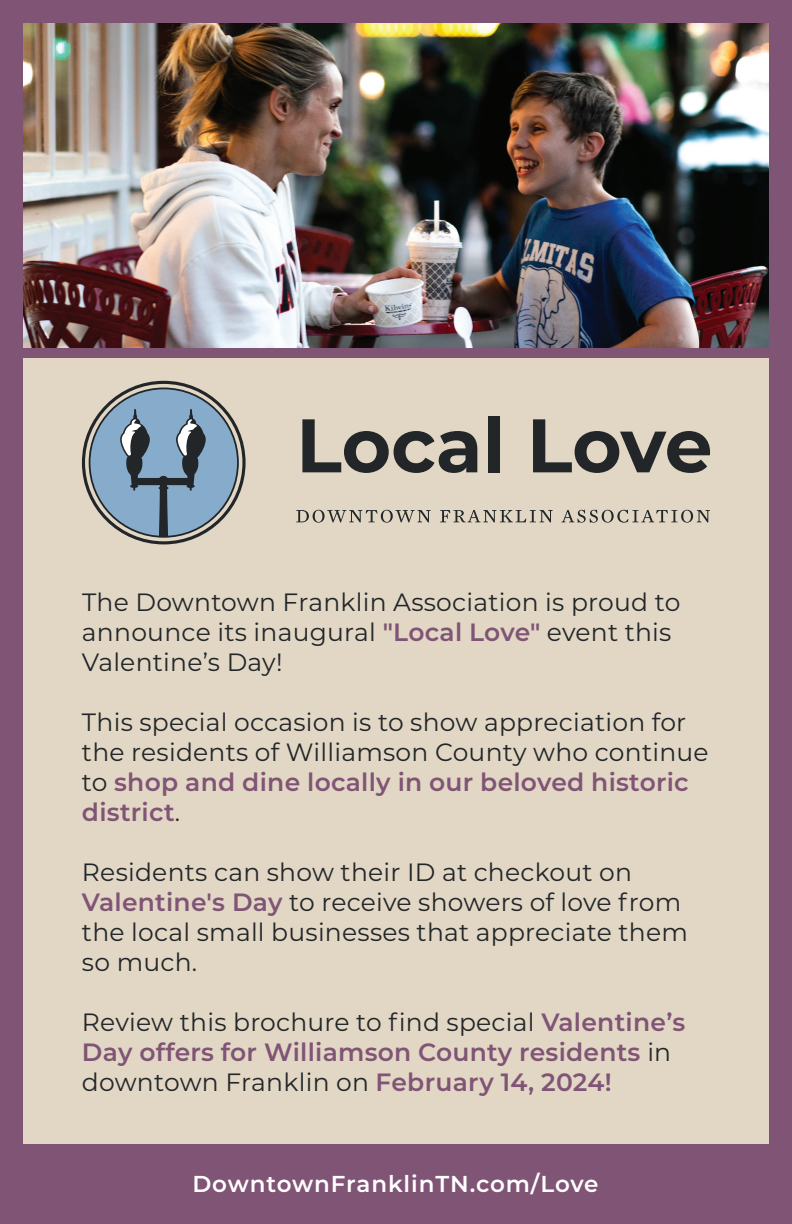
<style>
.page{position:relative;width:792px;height:1224px;background:#fff}
.page>*{position:absolute;margin:0;border:0;box-sizing:border-box;transform-origin:0 0}
.t1{font:25px/30px "Montserrat";letter-spacing:.01em;color:#222628}
.t2{font:600 25px/30px "Montserrat";letter-spacing:.01em;color:#805475}
.t3{font:600 23px "Montserrat";letter-spacing:.035em;color:#fff}
.s1{font-weight:600;color:#805475}
.s2{font-weight:400;color:#222628}
</style>
<div class="page">
<img style="left:0;top:0;width:792px;height:1224px">
<svg style="left:296px;top:510px;width:414px;height:13px;background:#b3ab9f"></svg>
<svg style="left:82px;top:381px;width:164px;height:163px;background:#8e9fab"></svg>
<svg style="left:302px;top:419px;width:175px;height:54px;background:#8f8b82"></svg>
<div style="left:488px;top:416px;width:12px;height:56px;background:#222629"></div>
<svg style="left:533px;top:419px;width:177px;height:54px;background:#918c83"></svg>
<p class="t1" style="left:82px;top:586px;width:600px">The Downtown Franklin Association is proud to announce its inaugural <span class="s1">"Local Love"</span> event this<br>Valentine’s Day!</p>
<p class="t1" style="left:82px;top:706px;width:628px">This special occasion is to show appreciation for the residents of Williamson County who continue to <span class="s1">shop and dine locally in our beloved historic district</span>.</p>
<p class="t1" style="left:82px;top:856px;width:608px">Residents can show their ID at checkout on <span class="s1">Valentine's Day</span> to receive showers of love from the local small businesses that appreciate them so much.</p>
<p class="t2" style="left:82px;top:1006px;width:605px"><span class="s2">Review this brochure to find special</span> Valentine’s<br>Day offers for Williamson County residents <span class="s2">in downtown Franklin on</span> February 14, 2024!</p>
<p class="t3" style="left:192px;top:1167px;width:408px">DowntownFranklinTN.com/Love</p>
</div>
